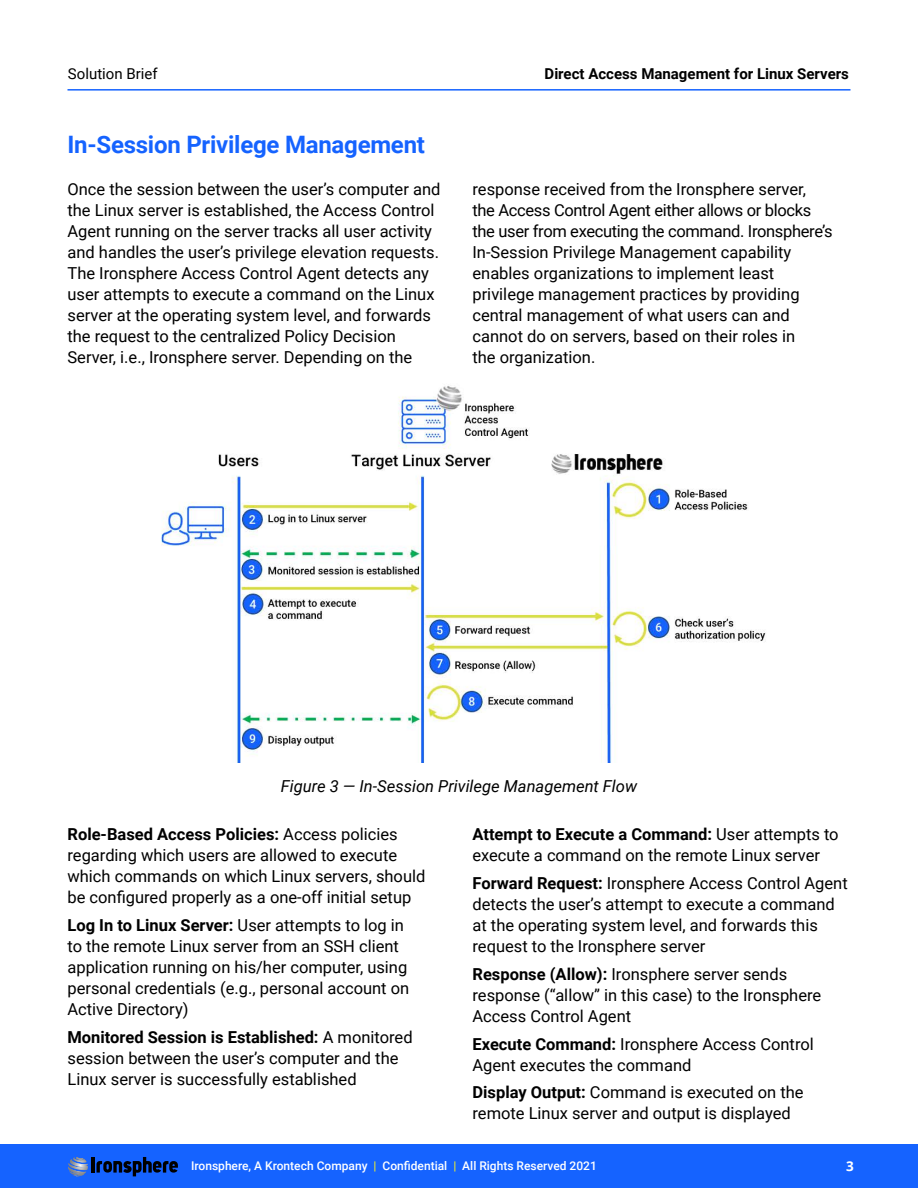
<style>
.page{position:relative;width:918px;height:1188px;background:#fff}
.page>*{position:absolute;margin:0;border:0;box-sizing:border-box;transform-origin:0 0}
.t1{font:700 24px "Roboto";letter-spacing:-.01em;color:#1563ff}
.t2{font:16.5px/21px "Roboto";color:#000}
.t3{font:italic 16.5px "Roboto";color:#000}
.t4{font:700 15px "Roboto";color:#000}
.t5{font:15px "Roboto";color:#000}
.t6{font:700 13.5px "Open Sans";color:#fff}
.t7{font:500 12px "Roboto";color:#fff}
.s1{font-weight:700}
.s2{color:#e2e735}
</style>
<div class="page">
<div style="left:0;top:1145px;width:918px;height:43px;background:#1563ff"></div>
<img style="left:161px;top:386px;width:605px;height:376px">
<hr style="left:91px;top:1157px;width:3px;height:16px;background:#000">
<svg style="left:97px;top:1157px;width:81px;height:19px"></svg>
<svg style="left:68px;top:1157px;width:20px;height:20px"></svg>
<hr style="left:68px;top:89px;width:782px;height:2px;background:#1563ff">
<p class="t5" style="left:68px;top:63px;width:91px">Solution Brief</p>
<p class="t4" style="left:545px;top:63px;width:306px">Direct Access Management for Linux Servers</p>
<h1 class="t1" style="left:68px;top:128px;width:359px">In-Session Privilege Management</h1>
<p class="t2" style="left:68px;top:178px;width:374px">Once the session between the user’s computer and the Linux server is established, the Access Control Agent running on the server tracks all user activity and handles the user’s privilege elevation requests.<br>The Ironsphere Access Control Agent detects any user attempts to execute a command on the Linux server at the operating system level, and forwards the request to the centralized Policy Decision Server, i.e., Ironsphere server. Depending on the</p>
<p class="t2" style="left:472px;top:178px;width:362px">response received from the Ironsphere server,<br>the Access Control Agent either allows or blocks the user from executing the command. Ironsphere’s In-Session Privilege Management capability enables organizations to implement least privilege management practices by providing central management of what users can and cannot do on servers, based on their roles in<br>the organization.</p>
<p class="t3" style="left:281px;top:775px;width:358px">Figure 3 — In-Session Privilege Management Flow</p>
<p class="t2" style="left:68px;top:823px;width:359px"><span class="s1">Role-Based Access Policies:</span> Access policies regarding which users are allowed to execute which commands on which Linux servers, should be configured properly as a one-off initial setup</p>
<p class="t2" style="left:68px;top:914px;width:343px"><span class="s1">Log In to Linux Server:</span> User attempts to log in to the remote Linux server from an SSH client application running on his/her computer, using personal credentials (e.g., personal account on Active Directory)</p>
<p class="t2" style="left:68px;top:1026px;width:347px"><span class="s1">Monitored Session is Established:</span> A monitored session between the user’s computer and the<br>Linux server is successfully established</p>
<p class="t2" style="left:472px;top:823px;width:368px"><span class="s1">Attempt to Execute a Command:</span> User attempts to execute a command on the remote Linux server</p>
<p class="t2" style="left:472px;top:872px;width:377px"><span class="s1">Forward Request:</span> Ironsphere Access Control Agent detects the user’s attempt to execute a command at the operating system level, and forwards this request to the Ironsphere server</p>
<p class="t2" style="left:472px;top:963px;width:350px"><span class="s1">Response (Allow):</span> Ironsphere server sends response (“allow” in this case) to the Ironsphere<br>Access Control Agent</p>
<p class="t2" style="left:472px;top:1033px;width:343px"><span class="s1">Execute Command:</span> Ironsphere Access Control<br>Agent executes the command</p>
<p class="t2" style="left:472px;top:1081px;width:333px"><span class="s1">Display Output:</span> Command is executed on the remote Linux server and output is displayed</p>
<p class="t7" style="left:191px;top:1157px;width:407px">Ironsphere, A Krontech Company <span class="s2">|</span> Confidential <span class="s2">|</span> All Rights Reserved 2021</p>
<p class="t6" style="left:846px;top:1157px;width:9px">3</p>
</div>
